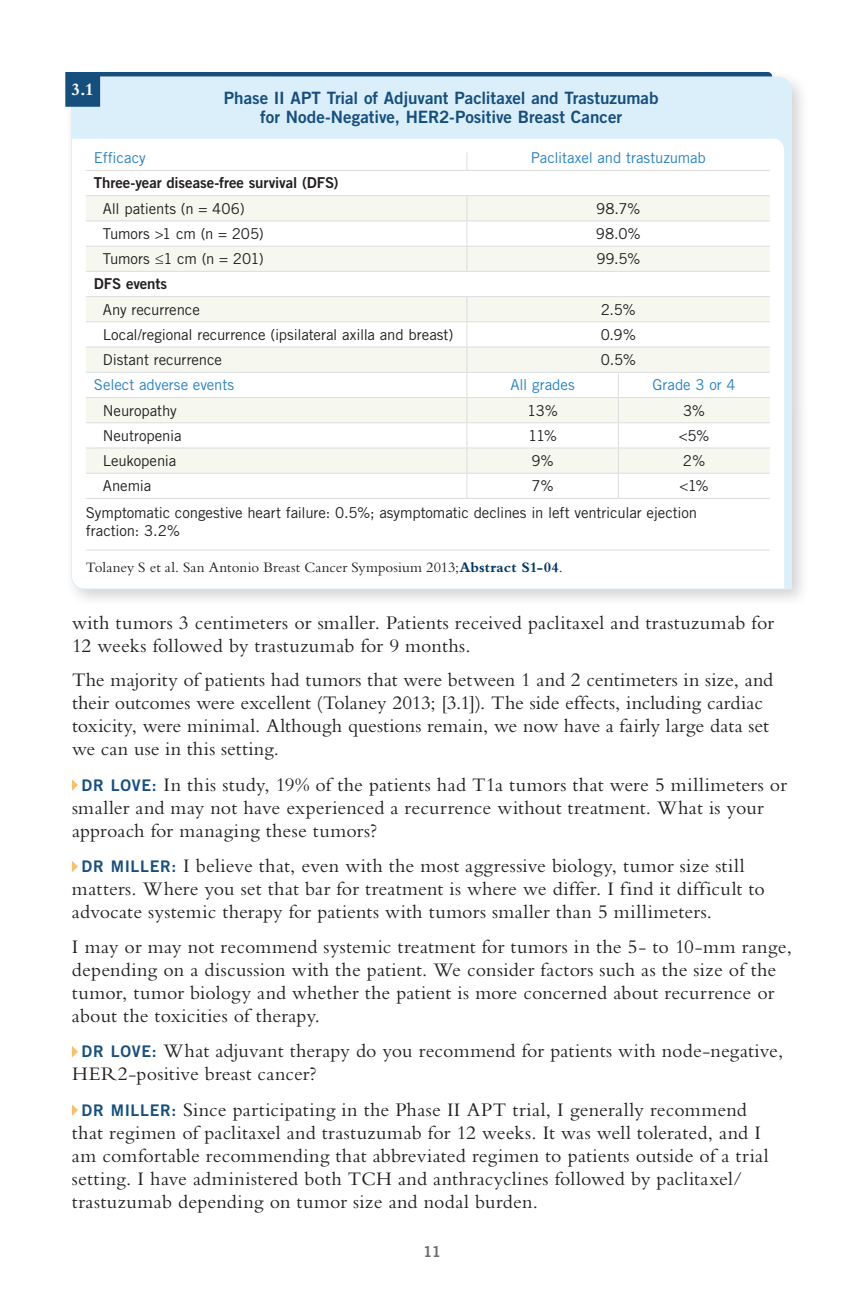
<style>
.page{position:relative;width:864px;height:1296px;background:#fff}
.page>*{position:absolute;margin:0;border:0;box-sizing:border-box;transform-origin:0 0}
.t1{font:20px/23px "Bembo RTP Std";letter-spacing:.01em;color:#231f20}
.t2{font:700 18px "Bembo RTP Std";color:#fff}
.t3{font:17px/19px "Trade Gothic LT Std Bd 2";letter-spacing:-.005em;color:#164f7e;text-align:center}
.t4{font:15px/27px "Trade Gothic LT Std";letter-spacing:-.005em;color:#231f20}
.t5{font:15px "Trade Gothic LT Std";letter-spacing:-.005em;color:#2783c5}
.t6{font:15px "Bembo RTP Std";letter-spacing:.005em;color:#231f20}
.t7{font:15px "Trade Gothic LT Std Bd 2";letter-spacing:-.005em;color:#231f20}
.t8{font:15px "Trade Gothic LT Std Bd 2";color:#6c6d70}
.s1{font-weight:700;color:#003667}
.s2{font-family:"Trade Gothic LT Std Bd 2";font-size:16px;color:#164f7e}
</style>
<div class="page">
<div style="left:64px;top:70px;width:746px;height:538px;background:#231f20;opacity:.2"></div>
<svg style="left:70px;top:76px;width:722px;height:513px"></svg>
<svg style="left:65px;top:72px;width:707px;height:35px;background:#b8d3e4"></svg>
<svg style="left:72px;top:779px;width:6px;height:12px"></svg>
<svg style="left:72px;top:861px;width:6px;height:11px"></svg>
<svg style="left:72px;top:1046px;width:6px;height:11px"></svg>
<svg style="left:72px;top:1104px;width:6px;height:12px"></svg>
<hr style="left:86px;top:550px;width:684px;height:1px;background:#dcdddf">
<svg style="left:86px;top:196px;width:684px;height:277px;fill:#f6f8f0"></svg>
<div style="left:86px;top:498px;width:684px;height:45px;background:#fff"></div>
<svg style="left:466px;top:152px;width:1px;height:18px"></svg>
<hr style="left:86px;top:170px;width:381px;height:1px;background:#dcdddf">
<hr style="left:467px;top:170px;width:151px;height:1px;background:#dcdddf">
<hr style="left:618px;top:170px;width:152px;height:1px;background:#dcdddf">
<hr style="left:86px;top:195px;width:381px;height:1px;background:#dcdddf">
<hr style="left:467px;top:195px;width:151px;height:1px;background:#dcdddf">
<hr style="left:618px;top:195px;width:152px;height:1px;background:#dcdddf">
<hr style="left:86px;top:220px;width:381px;height:1px;background:#dcdddf">
<hr style="left:467px;top:220px;width:151px;height:1px;background:#dcdddf">
<hr style="left:618px;top:220px;width:152px;height:1px;background:#dcdddf">
<hr style="left:86px;top:246px;width:381px;height:1px;background:#dcdddf">
<hr style="left:467px;top:246px;width:151px;height:1px;background:#dcdddf">
<svg style="left:466px;top:196px;width:1px;height:75px"></svg>
<hr style="left:618px;top:246px;width:152px;height:1px;background:#dcdddf">
<hr style="left:86px;top:271px;width:381px;height:1px;background:#dcdddf">
<hr style="left:467px;top:271px;width:151px;height:1px;background:#dcdddf">
<hr style="left:618px;top:271px;width:152px;height:1px;background:#dcdddf">
<hr style="left:86px;top:296px;width:381px;height:1px;background:#dcdddf">
<hr style="left:467px;top:296px;width:151px;height:1px;background:#dcdddf">
<hr style="left:618px;top:296px;width:152px;height:1px;background:#dcdddf">
<hr style="left:86px;top:321px;width:381px;height:1px;background:#dcdddf">
<hr style="left:467px;top:321px;width:151px;height:1px;background:#dcdddf">
<hr style="left:618px;top:321px;width:152px;height:1px;background:#dcdddf">
<hr style="left:86px;top:347px;width:381px;height:1px;background:#dcdddf">
<hr style="left:467px;top:347px;width:151px;height:1px;background:#dcdddf">
<hr style="left:618px;top:347px;width:152px;height:1px;background:#dcdddf">
<hr style="left:86px;top:372px;width:381px;height:1px;background:#dcdddf">
<hr style="left:467px;top:372px;width:151px;height:1px;background:#dcdddf">
<hr style="left:618px;top:372px;width:152px;height:1px;background:#dcdddf">
<hr style="left:86px;top:397px;width:381px;height:1px;background:#dcdddf">
<hr style="left:467px;top:397px;width:151px;height:1px;background:#dcdddf">
<hr style="left:618px;top:397px;width:152px;height:1px;background:#dcdddf">
<hr style="left:86px;top:422px;width:381px;height:1px;background:#dcdddf">
<hr style="left:467px;top:422px;width:151px;height:1px;background:#dcdddf">
<hr style="left:618px;top:422px;width:152px;height:1px;background:#dcdddf">
<hr style="left:86px;top:447px;width:381px;height:1px;background:#dcdddf">
<hr style="left:467px;top:447px;width:151px;height:1px;background:#dcdddf">
<hr style="left:618px;top:447px;width:152px;height:1px;background:#dcdddf">
<hr style="left:86px;top:473px;width:381px;height:1px;background:#dcdddf">
<hr style="left:467px;top:473px;width:151px;height:1px;background:#dcdddf">
<svg style="left:466px;top:297px;width:1px;height:201px"></svg>
<hr style="left:618px;top:473px;width:152px;height:1px;background:#dcdddf">
<svg style="left:618px;top:373px;width:1px;height:125px"></svg>
<hr style="left:86px;top:498px;width:381px;height:1px;background:#dcdddf">
<hr style="left:467px;top:498px;width:151px;height:1px;background:#dcdddf">
<hr style="left:618px;top:498px;width:152px;height:1px;background:#dcdddf">
<p class="t2" style="left:72px;top:80px;width:24px">3.1</p>
<p class="t3" style="left:224px;top:88px;width:436px">Phase II APT Trial of Adjuvant Paclitaxel and Trastuzumab for Node-Negative, HER2-Positive Breast Cancer</p>
<p class="t5" style="left:94px;top:149px;width:53px">Efficacy</p>
<p class="t5" style="left:531px;top:149px;width:177px">Paclitaxel and trastuzumab</p>
<p class="t7" style="left:94px;top:174px;width:246px">Three-year disease-free survival (DFS)</p>
<p class="t4" style="left:103px;top:195px;width:143px">All patients (n = 406)</p>
<p class="t4" style="left:596px;top:195px;width:46px">98.7%</p>
<p class="t4" style="left:103px;top:220px;width:162px">Tumors &gt;1 cm (n = 205)</p>
<p class="t4" style="left:596px;top:220px;width:47px">98.0%</p>
<p class="t4" style="left:103px;top:245px;width:162px">Tumors ≤1 cm (n = 201)</p>
<p class="t4" style="left:596px;top:245px;width:46px">99.5%</p>
<p class="t7" style="left:94px;top:275px;width:75px">DFS events</p>
<p class="t4" style="left:103px;top:296px;width:98px">Any recurrence</p>
<p class="t4" style="left:601px;top:296px;width:37px">2.5%</p>
<p class="t4" style="left:103px;top:321px;width:352px">Local/regional recurrence (ipsilateral axilla and breast)</p>
<p class="t4" style="left:601px;top:321px;width:37px">0.9%</p>
<p class="t4" style="left:103px;top:346px;width:121px">Distant recurrence</p>
<p class="t4" style="left:601px;top:346px;width:37px">0.5%</p>
<p class="t5" style="left:94px;top:376px;width:142px">Select adverse events</p>
<p class="t5" style="left:511px;top:376px;width:66px">All grades</p>
<p class="t5" style="left:652px;top:376px;width:85px">Grade 3 or 4</p>
<p class="t4" style="left:103px;top:397px;width:75px">Neuropathy</p>
<p class="t4" style="left:527px;top:397px;width:32px">13%</p>
<p class="t4" style="left:683px;top:397px;width:24px">3%</p>
<p class="t4" style="left:103px;top:422px;width:80px">Neutropenia</p>
<p class="t4" style="left:528px;top:422px;width:31px">11%</p>
<p class="t4" style="left:679px;top:422px;width:32px">&lt;5%</p>
<p class="t4" style="left:103px;top:447px;width:75px">Leukopenia</p>
<p class="t4" style="left:531px;top:447px;width:24px">9%</p>
<p class="t4" style="left:683px;top:447px;width:24px">2%</p>
<p class="t4" style="left:103px;top:472px;width:50px">Anemia</p>
<p class="t4" style="left:532px;top:472px;width:24px">7%</p>
<p class="t4" style="left:86px;top:472px;width:625px;text-indent:593px">&lt;1%<br>Symptomatic congestive heart failure: 0.5%; asymptomatic declines in left ventricular ejection</p>
<p class="t4" style="left:86px;top:517px;width:96px">fraction: 3.2%</p>
<p class="t6" style="left:86px;top:559px;width:478px">Tolaney S et al. San Antonio Breast Cancer Symposium 2013;<span class="s1">Abstract S1-04</span>.</p>
<p class="t1" style="left:72px;top:611px;width:704px">with tumors 3 centimeters or smaller. Patients received paclitaxel and trastuzumab for<br>12 weeks followed by trastuzumab for 9 months.</p>
<p class="t1" style="left:72px;top:668px;width:703px">The majority of patients had tumors that were between 1 and 2 centimeters in size, and their outcomes were excellent (Tolaney 2013; [3.1]). The side effects, including cardiac toxicity, were minimal. Although questions remain, we now have a fairly large data set we can use in this setting.</p>
<p class="t1" style="left:72px;top:773px;width:717px;text-indent:10px"><span class="s2">DR LOVE:</span> In this study, 19% of the patients had T1a tumors that were 5 millimeters or smaller and may not have experienced a recurrence without treatment. What is your approach for managing these tumors?</p>
<p class="t1" style="left:72px;top:854px;width:695px;text-indent:10px"><span class="s2">DR MILLER:</span> I believe that, even with the most aggressive biology, tumor size still matters. Where you set that bar for treatment is where we differ. I find it difficult to advocate systemic therapy for patients with tumors smaller than 5 millimeters.</p>
<p class="t1" style="left:72px;top:935px;width:721px">I may or may not recommend systemic treatment for tumors in the 5- to 10-mm range, depending on a discussion with the patient. We consider factors such as the size of the tumor, tumor biology and whether the patient is more concerned about recurrence or about the toxicities of therapy.</p>
<p class="t1" style="left:72px;top:1039px;width:713px;text-indent:10px"><span class="s2">DR LOVE:</span> What adjuvant therapy do you recommend for patients with node-negative,<br>HER2-positive breast cancer?</p>
<p class="t1" style="left:72px;top:1098px;width:698px;text-indent:10px"><span class="s2">DR MILLER:</span> Since participating in the Phase II APT trial, I generally recommend that regimen of paclitaxel and trastuzumab for 12 weeks. It was well tolerated, and I am comfortable recommending that abbreviated regimen to patients outside of a trial setting. I have administered both TCH and anthracyclines followed by paclitaxel/ trastuzumab depending on tumor size and nodal burden.</p>
<p class="t8" style="left:423px;top:1242px;width:19px">11</p>
</div>
